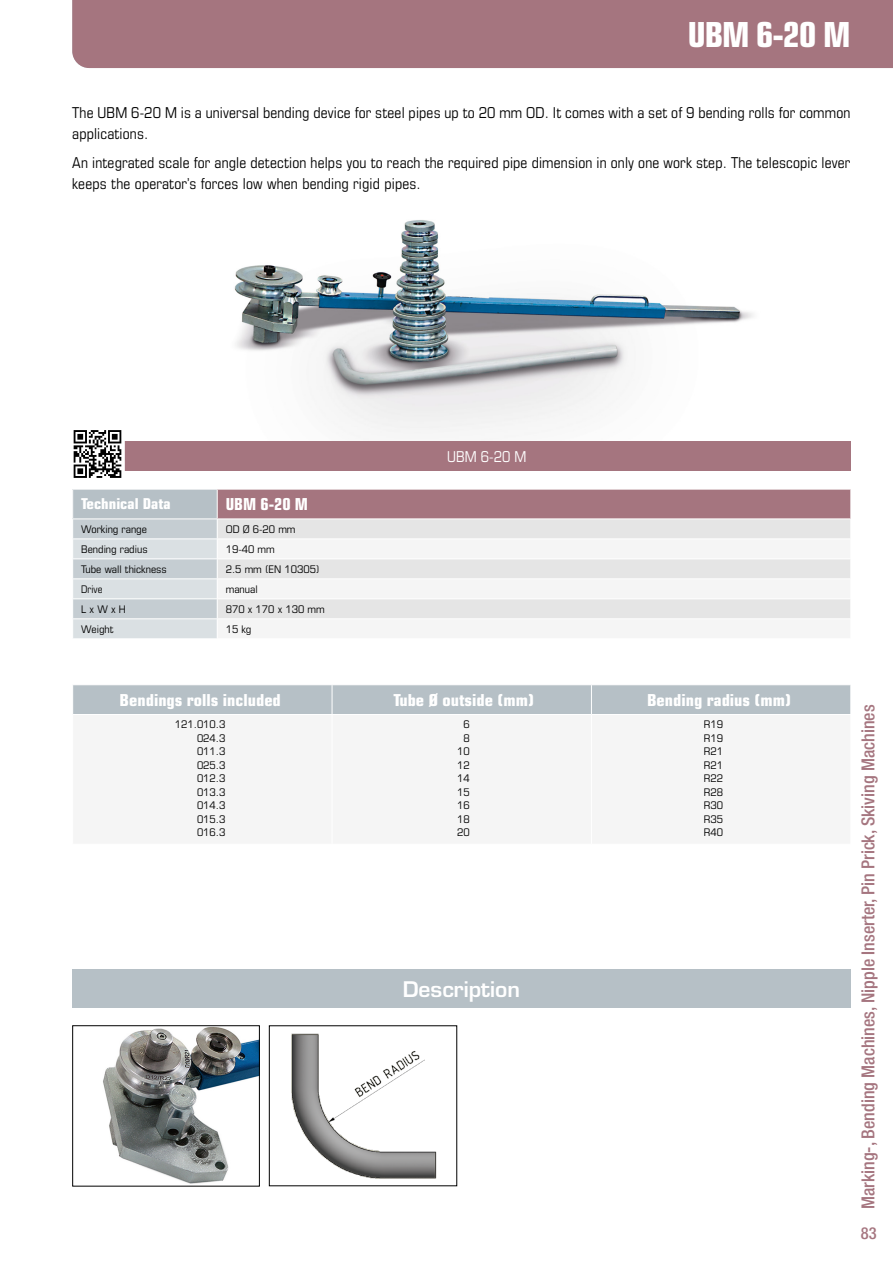
<style>
.page{position:relative;width:893px;height:1263px;background:#fff}
.page>*{position:absolute;margin:0;border:0;box-sizing:border-box;transform-origin:0 0}
.t1{font:700 condensed 34.5px "Eurostile LT Std";color:#fff}
.t2{font:700 condensed 24px "Eurostile LT Std";letter-spacing:-.03em;color:#fff}
.t3{font:600 21px "Eurostile LT Std";color:#fff}
.t4{font:500 condensed 18px "Helvetica Neue LT Pro";color:#a5757f}
.t5{font:700 condensed 16.5px "Eurostile LT Std";color:#fff;scale:1.08 1}
.t6{font:700 condensed 16.5px "Eurostile LT Std";color:#fff}
.t7{font:500 condensed 16.5px "Helvetica Neue LT Pro";color:#a5757f}
.t8{font:condensed 15px/21px "Eurostile LT Std";letter-spacing:.01em;color:#000}
.t9{font:700 condensed 15px "Eurostile LT Std";color:#fff;scale:1.08 1}
.t10{font:condensed 15px "Eurostile LT Std";color:#fff}
.t11{font:condensed 10.5px/13.5px "Eurostile LT Std";color:#000;text-align:justify;scale:1.08 1}
.t12{font:condensed 10.5px "Eurostile LT Std";color:#000}
</style>
<div class="page">
<div style="left:72px;top:0;width:821px;height:68px;background:#a5757f"></div>
<div style="left:73px;top:685px;width:778px;height:29px;background:#b6c0c6"></div>
<div style="left:123px;top:441px;width:727px;height:30px;background:#a5757f"></div>
<div style="left:217px;top:489px;width:634px;height:30px;background:#a5757f"></div>
<div style="left:218px;top:519px;width:632px;height:19px;background:#e5e5e5"></div>
<svg style="left:218px;top:559px;width:632px;height:59px;fill:#e5e5e5"></svg>
<hr style="left:217px;top:518px;width:634px;height:1px;background:#fff">
<hr style="left:217px;top:578px;width:634px;height:1px;background:#fff">
<hr style="left:217px;top:489px;width:634px;height:1px;background:#fff">
<hr style="left:217px;top:598px;width:634px;height:1px;background:#fff">
<svg style="left:72px;top:489px;width:146px;height:149px;background:#cdd4d8"></svg>
<svg style="left:850px;top:489px;width:1px;height:30px"></svg>
<div style="left:72px;top:969px;width:778px;height:39px;background:#b6c0c6"></div>
<img style="left:234px;top:220px;width:519px;height:213px">
<img style="left:291px;top:1033px;width:146px;height:146px">
<img style="left:103px;top:1027px;width:155px;height:157px">
<div style="left:72px;top:1025px;width:188px;height:161px;border:1px solid #000"></div>
<svg style="left:74px;top:431px;width:47px;height:46px"></svg>
<div style="left:70px;top:427px;width:55px;height:54px;border:3px solid #fff"></div>
<h1 class="t1" style="left:688px;top:14px;width:164px">UBM 6-20 M</h1>
<h2 class="t2" style="left:727px;top:20px;width:125px">Technical Data</h2>
<p class="t8" style="left:72px;top:101px;width:780px">The UBM 6-20 M is a universal bending device for steel pipes up to 20 mm OD. It comes with a set of 9 bending rolls for common applications.</p>
<p class="t8" style="left:72px;top:152px;width:780px">An integrated scale for angle detection helps you to reach the required pipe dimension in only one work step. The telescopic lever keeps the operator’s forces low when bending rigid pipes.</p>
<p class="t9" style="left:81px;top:494px;width:84px">Technical Data</p>
<p class="t6" style="left:226px;top:494px;width:84px">UBM 6-20 M</p>
<p class="t11" style="left:81px;top:522px;width:62px">Working range</p>
<p class="t11" style="left:226px;top:522px;width:66px">OD Ø 6-20 mm</p>
<p class="t11" style="left:81px;top:542px;width:63px">Bending radius</p>
<p class="t11" style="left:226px;top:542px;width:47px">19-40 mm</p>
<p class="t11" style="left:81px;top:562px;width:81px">Tube wall thickness</p>
<p class="t11" style="left:226px;top:562px;width:88px">2.5 mm (EN 10305)</p>
<p class="t12" style="left:81px;top:583px;width:23px">Drive</p>
<p class="t11" style="left:226px;top:582px;width:31px">manual</p>
<p class="t11" style="left:81px;top:602px;width:43px">L x W x H</p>
<p class="t11" style="left:226px;top:602px;width:93px">870 x 170 x 130 mm</p>
<p class="t11" style="left:81px;top:622px;width:31px">Weight</p>
<p class="t11" style="left:226px;top:622px;width:25px">15 kg</p>
<p class="t10" style="left:447px;top:447px;width:81px">UBM 6-20 M</p>
<p class="t5" style="left:120px;top:690px;width:151px">Bendings rolls included</p>
<p class="t5" style="left:393px;top:690px;width:132px">Tube Ø outside (mm)</p>
<p class="t5" style="left:647px;top:690px;width:135px">Bending radius (mm)</p>
<p class="t11" style="left:197px;top:718px;width:28px;text-indent:-22px">121.010.3<br>024.3<br>011.3<br>025.3<br>012.3<br>013.3<br>014.3<br>015.3<br>016.3</p>
<p class="t11" style="left:457px;top:718px;width:13px;text-align:right">6<br>8<br>10<br>12<br>14<br>15<br>16<br>18<br>20</p>
<p class="t11" style="left:704px;top:718px;width:19px">R19<br>R19<br>R21<br>R21<br>R22<br>R28<br>R30<br>R35<br>R40</p>
<h3 class="t3" style="left:403px;top:976px;width:119px">Description</h3>
<p class="t4" style="left:857px;top:1209px;width:506px;rotate:-90deg">Marking-, Bending Machines, Nipple Inserter, Pin Prick, Skiving Machines</p>
<p class="t7" style="left:861px;top:1223px;width:17px">83</p>
</div>
